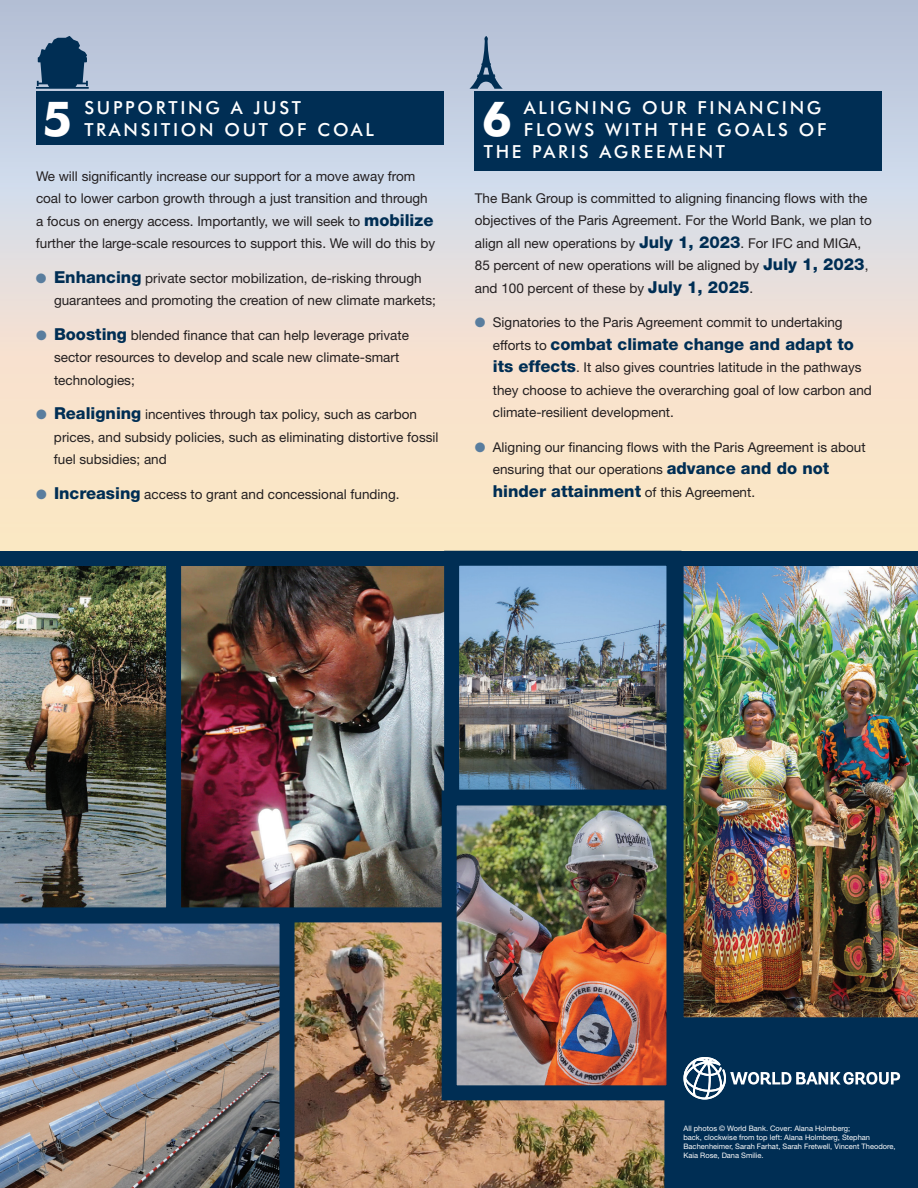
<style>
.page{position:relative;width:918px;height:1188px;background:#fff}
.page>*{position:absolute;margin:0;border:0;box-sizing:border-box;transform-origin:0 0}
.t1{font:700 48.15px "Futura BT";color:#fff}
.t2{font:500 18px/21.6px "Futura BT";letter-spacing:.15em;color:#fff}
.t3{font:800 16.5px "Helvetica Neue LT Std";color:#002e54}
.t4{font:13.5px/22.5px "Helvetica Neue LT Std";color:#231f20}
.t5{font:7.5px/9px "Helvetica Neue LT Std";color:#fff}
.s1{font-weight:800;font-size:16.5px;color:#002e54}
.s2{color:#597d9e}
.s3{font-weight:400;font-size:13.5px;color:#231f20}
</style>
<div class="page">
<svg style="left:0;top:0;width:918px;height:551px;background:#e3dbd5"></svg>
<div style="left:0;top:990px;width:918px;height:198px;background:#002e54"></div>
<img style="left:295px;top:922px;width:370px;height:266px">
<img style="left:181px;top:551px;width:263px;height:371px">
<img style="left:0;top:909px;width:295px;height:279px">
<img style="left:460px;top:567px;width:205px;height:222px">
<div style="left:444px;top:551px;width:237px;height:254px;border:15px solid #002e54"></div>
<img style="left:458px;top:806px;width:207px;height:278px">
<div style="left:442px;top:790px;width:239px;height:310px;border:15px solid #002e54"></div>
<img style="left:669px;top:551px;width:249px;height:481px">
<img style="left:0;top:551px;width:181px;height:371px">
<svg style="left:683px;top:1057px;width:217px;height:43px"></svg>
<div style="left:475px;top:92px;width:407px;height:79px;background:#002e54"></div>
<svg style="left:469px;top:36px;width:34px;height:53px;background:#8c9fb8"></svg>
<svg style="left:36px;top:36px;width:53px;height:53px;background:#325778"></svg>
<div style="left:36px;top:91px;width:407px;height:54px;background:#002e54"></div>
<h1 class="t1" style="left:42px;top:89px;width:32px">5</h1>
<h2 class="t2" style="left:84px;top:97px;width:291px">SUPPORTING A JUST<br>TRANSITION OUT OF COAL</h2>
<p class="t4" style="left:36px;top:165px;width:401px">We will significantly increase our support for a move away from coal to lower carbon growth through a just transition and through a focus on energy access. Importantly, we will seek to <span class="s1">mobilize </span>further the large-scale resources to support this. We will do this by</p>
<p class="t4" style="left:54px;top:267px;width:383px;text-indent:-18px"><span class="s2">●</span> <span class="s1">Enhancing</span> private sector mobilization, de-risking through guarantees and promoting the creation of new climate markets;</p>
<p class="t4" style="left:54px;top:324px;width:357px;text-indent:-18px"><span class="s2">●</span> <span class="s1">Boosting</span> blended finance that can help leverage private sector resources to develop and scale new climate-smart technologies;</p>
<p class="t4" style="left:54px;top:403px;width:386px;text-indent:-18px"><span class="s2">●</span> <span class="s1">Realigning</span> incentives through tax policy, such as carbon prices, and subsidy policies, such as eliminating distortive fossil fuel subsidies; and</p>
<p class="t4" style="left:36px;top:483px;width:365px"><span class="s2">●</span> <span class="s1">Increasing</span> access to grant and concessional funding.</p>
<h1 class="t1" style="left:482px;top:90px;width:32px">6</h1>
<h2 class="t2" style="left:524px;top:97px;width:299px">ALIGNING OUR FINANCING</h2>
<h2 class="t2" style="left:524px;top:119px;width:304px">FLOWS WITH THE GOALS OF</h2>
<h2 class="t2" style="left:484px;top:140px;width:243px">THE PARIS AGREEMENT</h2>
<p class="t4" style="left:475px;top:186px;width:399px">The Bank Group is committed to aligning financing flows with the objectives of the Paris Agreement. For the World Bank, we plan to align all new operations by <span class="s1">July 1, 2023</span>. For IFC and MIGA, 85 percent of new operations will be aligned by <span class="s1">July 1, 2023</span>, and 100 percent of these by <span class="s1">July 1, 2025</span>.</p>
<p class="t4" style="left:475px;top:311px;width:369px"><span class="s2">●</span> Signatories to the Paris Agreement commit to undertaking</p>
<p class="t3" style="left:493px;top:334px;width:362px"><span class="s3">efforts to</span> combat climate change and adapt to</p>
<p class="t4" style="left:493px;top:356px;width:381px"><span class="s1">its effects</span>. It also gives countries latitude in the pathways they choose to achieve the overarching goal of low carbon and climate-resilient development.</p>
<p class="t4" style="left:493px;top:435px;width:374px;text-indent:-18px"><span class="s2">●</span> Aligning our financing flows with the Paris Agreement is about ensuring that our operations <span class="s1">advance and do not</span></p>
<p class="t3" style="left:493px;top:481px;width:264px">hinder attainment <span class="s3">of this Agreement.</span></p>
<p class="t5" style="left:683px;top:1124px;width:214px">All photos © World Bank. Cover: Alana Holmberg;<br>back, clockwise from top left: Alana Holmberg, Stephan Bachenheimer, Sarah Farhat, Sarah Fretwell, Vincent Theodore, Kaia Rose, Dana Smilie.</p>
</div>
